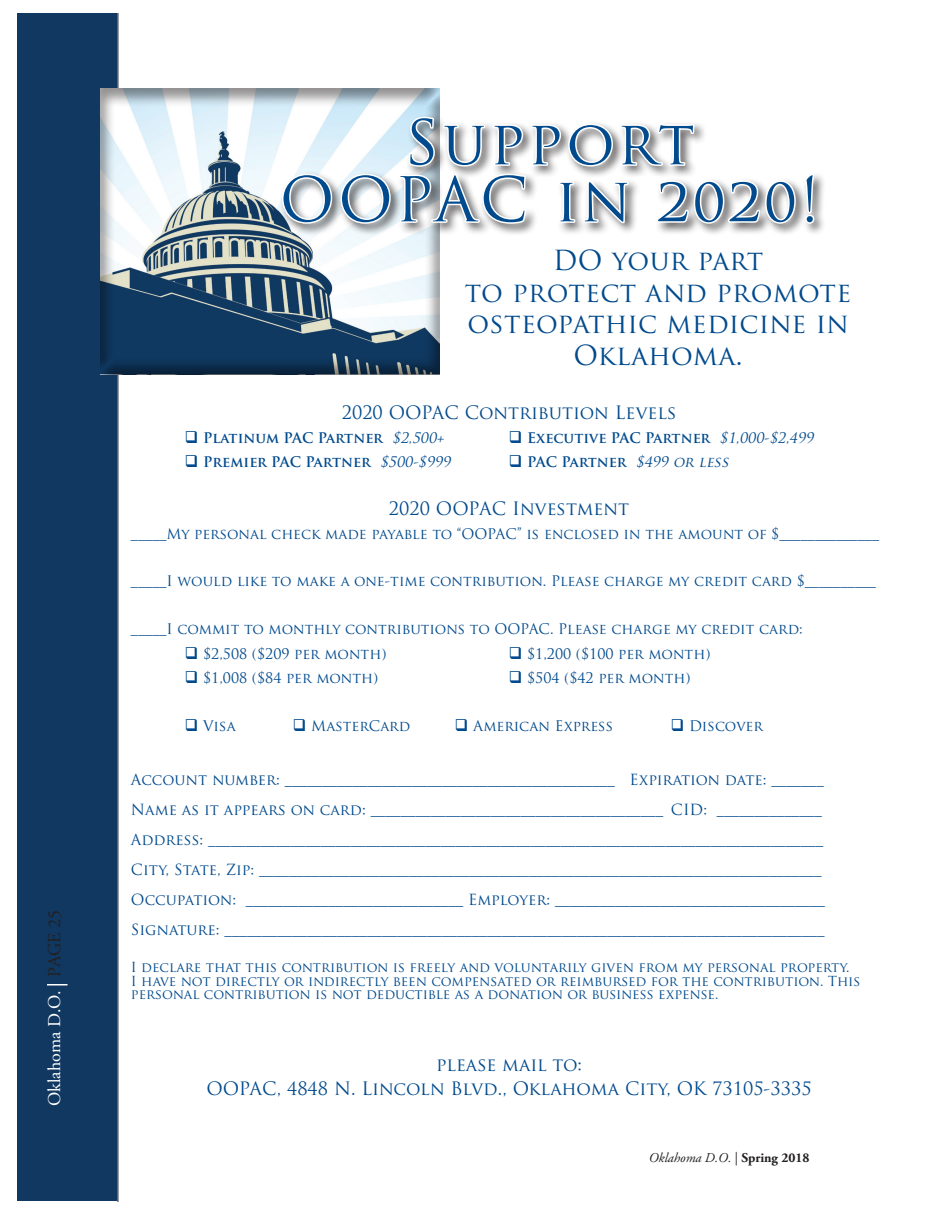
<style>
.page{position:relative;width:945px;height:1215px;background:#fff}
.page>*{position:absolute;margin:0;border:0;box-sizing:border-box;transform-origin:0 0}
.t1{font:60px/57px "Trajan Pro";letter-spacing:.06em;color:#004a8d;text-align:center}
.t2{font:27px/31.5px "Trajan Pro";letter-spacing:.005em;color:#004a8d;text-align:center}
.t3{font:18px/24px "Trajan Pro";color:#004a8d;text-align:center}
.t4{font:18px "Adobe Garamond Pro";color:#fff}
.t5{font:15px/30px "Trajan Pro";color:#004a8d}
.t6{font:14.25px "Trajan Pro";color:#004a8d}
.t7{font:700 14.25px "Trajan Pro";color:#004a8d}
.t8{font:13.5px/13.5px "Trajan Pro";color:#004a8d}
.t9{font:italic 13.5px "Adobe Garamond Pro";color:#231f20}
.s1{color:#231f20}
.s2{font-weight:400;font-style:italic}
.s3{font-style:normal}
.s4{font-weight:700;font-style:normal}
</style>
<div class="page">
<div style="left:17px;top:14px;width:102px;height:1188px;background:#113861"></div>
<div style="left:99px;top:88px;width:345px;height:288px;background:#231f20;opacity:.5"></div>
<div style="left:279px;top:114px;width:547px;height:123px;background:#231f20;opacity:.75"></div>
<svg style="left:281px;top:115px;width:516px;height:111px"></svg>
<svg style="left:803px;top:114px;width:13px;height:111px"></svg>
<hr style="left:47px;top:984px;width:21px;height:2px;background:#fff">
<p class="t4" style="left:44px;top:1106px;width:197px;rotate:-90deg">Oklahoma D.O. <span class="s1">PAGE 25</span></p>
<h1 class="t1" style="left:280px;top:113px;width:541px">Support<br>OOPAC in 2020!</h1>
<h2 class="t2" style="left:465px;top:244px;width:388px">DO your part<br>to protect and promote osteopathic medicine in<br>Oklahoma.</h2>
<p class="t3" style="left:342px;top:400px;width:336px">2020 OOPAC Contribution Levels</p>
<p class="t7" style="left:185px;top:428px;width:263px">❑ Platinum PAC Partner <span class="s2">$2,500+</span></p>
<p class="t7" style="left:509px;top:428px;width:309px">❑ Executive PAC Partner <span class="s2">$1,000-$2,499</span></p>
<p class="t7" style="left:185px;top:452px;width:270px">❑ Premier PAC Partner <span class="s2">$500-$999</span></p>
<p class="t7" style="left:509px;top:452px;width:224px">❑ PAC Partner <span class="s2">$499 OR LESS</span></p>
<p class="t3" style="left:389px;top:496px;width:242px">2020 OOPAC Investment</p>
<p class="t6" style="left:131px;top:524px;width:750px">_____My personal check made payable to “OOPAC” is enclosed in the amount of $______________</p>
<p class="t6" style="left:131px;top:572px;width:747px">_____I would like to make a one-time contribution. Please charge my credit card $__________</p>
<p class="t6" style="left:131px;top:620px;width:673px">_____I commit to monthly contributions to OOPAC. Please charge my credit card:</p>
<p class="t6" style="left:185px;top:644px;width:203px">❑ $2,508 ($209 per month)</p>
<p class="t6" style="left:509px;top:644px;width:203px">❑ $1,200 ($100 per month)</p>
<p class="t6" style="left:185px;top:668px;width:195px">❑ $1,008 ($84 per month)</p>
<p class="t6" style="left:509px;top:668px;width:183px">❑ $504 ($42 per month)</p>
<p class="t6" style="left:185px;top:716px;width:52px">❑ Visa</p>
<p class="t6" style="left:293px;top:716px;width:119px">❑ MasterCard</p>
<p class="t6" style="left:455px;top:716px;width:160px">❑ American Express</p>
<p class="t6" style="left:671px;top:716px;width:94px">❑ Discover</p>
<p class="t5" style="left:131px;top:764px;width:696px">Account number: ____________________________________________ Expiration date: _______ Name as it appears on card: _______________________________________ CID: ______________ Address: __________________________________________________________________________________ City, State, Zip: ___________________________________________________________________________ Occupation: _____________________________ Employer: ____________________________________ Signature: ________________________________________________________________________________</p>
<p class="t8" style="left:131px;top:960px;width:731px">I declare that this contribution is freely and voluntarily given from my personal property.<br>I have not directly or indirectly been compensated or reimbursed for the contribution. This personal contribution is not deductible as a donation or business expense.</p>
<p class="t3" style="left:206px;top:1052px;width:607px">please mail to:<br>OOPAC, 4848 N. Lincoln Blvd., Oklahoma City, OK 73105-3335</p>
<p class="t9" style="left:649px;top:1149px;width:162px">Oklahoma D.O. <span class="s3">|</span> <span class="s4">Spring 2018</span></p>
</div>
